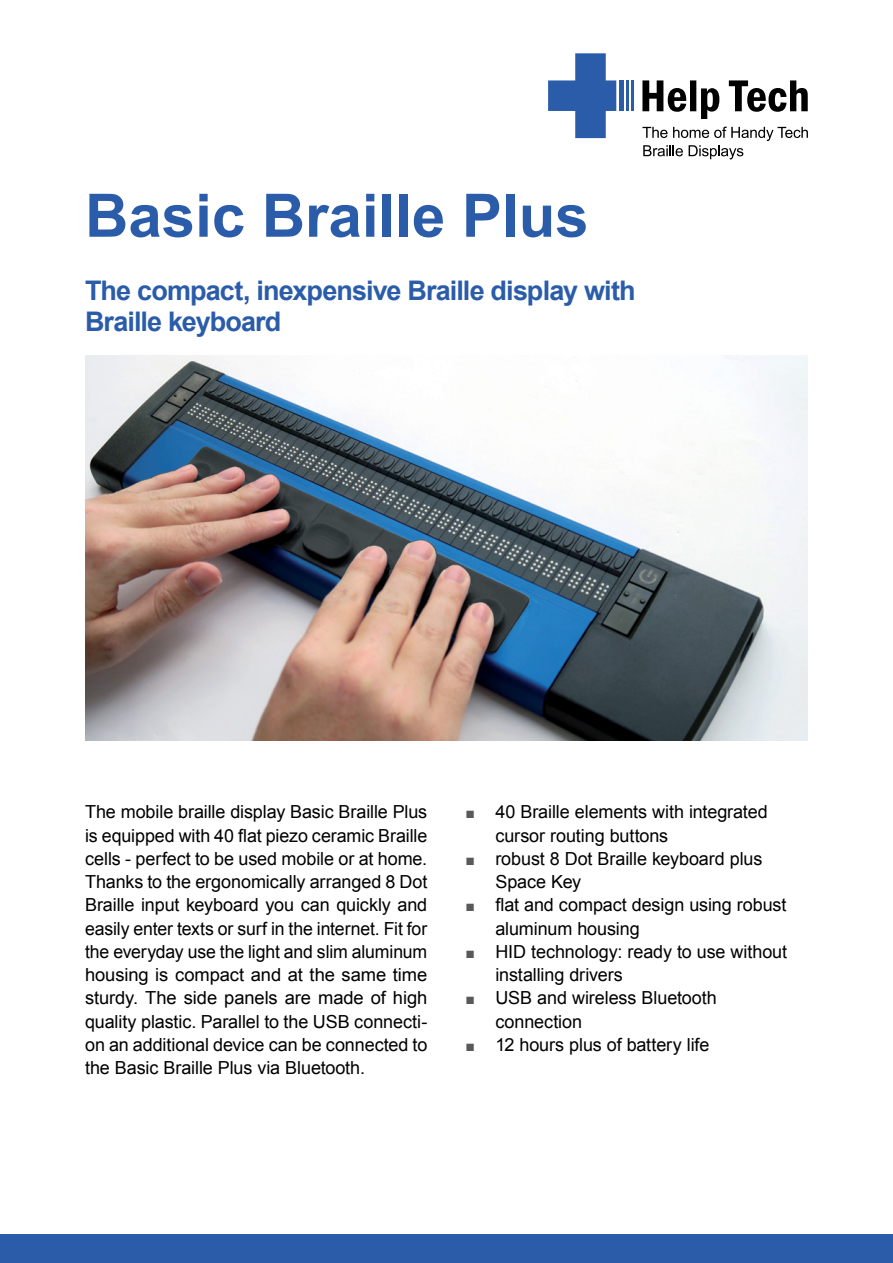
<style>
.page{position:relative;width:893px;height:1263px;background:#fff}
.page>*{position:absolute;margin:0;border:0;box-sizing:border-box;transform-origin:0 0}
.t1{font:700 60px "Arial";color:#2a5caa}
.t2{font:700 27px/31.5px "Arial";letter-spacing:-.03em;color:#2a5caa}
.t3{font:18px/23.2px "Arial";letter-spacing:-.005em;color:#000}
.s1{font-size:15.75px;color:#58595b}
</style>
<div class="page">
<div style="left:0;top:1234px;width:893px;height:29px;background:#2a5caa"></div>
<svg style="left:642px;top:80px;width:166px;height:39px"></svg>
<hr style="left:631px;top:80px;width:2px;height:31px;background:#2a5caa">
<hr style="left:626px;top:80px;width:3px;height:31px;background:#2a5caa">
<div style="left:619px;top:80px;width:5px;height:31px;background:#2a5caa"></div>
<svg style="left:548px;top:53px;width:68px;height:85px"></svg>
<svg style="left:642px;top:127px;width:166px;height:32px"></svg>
<img style="left:85px;top:355px;width:723px;height:386px">
<h1 class="t1" style="left:85px;top:176px;width:505px">Basic Braille Plus</h1>
<h2 class="t2" style="left:85px;top:275px;width:552px">The compact, inexpensive Braille display with<br>Braille keyboard</h2>
<p class="t3" style="left:85px;top:800px;width:344px;text-align:justify">The mobile braille display Basic Braille Plus is equipped with 40 flat piezo ceramic Braille cells - perfect to be used mobile or at home.<br>Thanks to the ergonomically arranged 8 Dot Braille input keyboard you can quickly and easily enter texts or surf in the internet. Fit for the everyday use the light and slim aluminum housing is compact and at the same time sturdy. The side panels are made of high quality plastic. Parallel to the USB connecti&shy;on an additional device can be connected to the Basic Braille Plus via Bluetooth.</p>
<p class="t3" style="left:495px;top:800px;width:274px;text-indent:-30px"><span class="s1">■</span> 40 Braille elements with integrated cursor routing buttons</p>
<p class="t3" style="left:495px;top:847px;width:268px;text-indent:-30px"><span class="s1">■</span> robust 8 Dot Braille keyboard plus<br>Space Key</p>
<p class="t3" style="left:495px;top:893px;width:292px;text-indent:-30px"><span class="s1">■</span> flat and compact design using robust aluminum housing</p>
<p class="t3" style="left:495px;top:940px;width:293px;text-indent:-30px"><span class="s1">■</span> HID technology: ready to use without installing drivers</p>
<p class="t3" style="left:495px;top:986px;width:223px;text-indent:-30px"><span class="s1">■</span> USB and wireless Bluetooth connection</p>
<p class="t3" style="left:466px;top:1033px;width:245px"><span class="s1">■</span> 12 hours plus of battery life</p>
</div>
